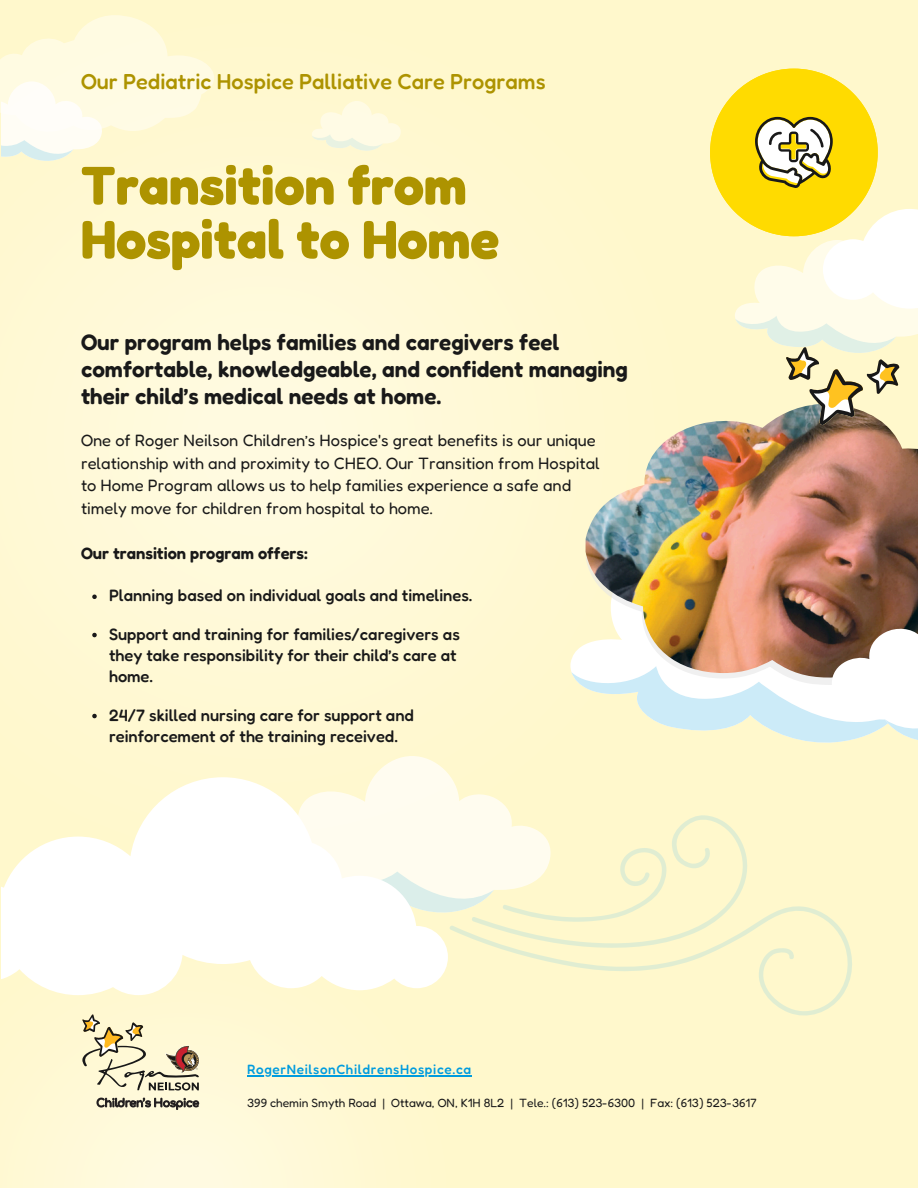
<style>
.page{position:relative;width:918px;height:1188px;background:#fff8cc}
.page>*{position:absolute;margin:0;border:0;box-sizing:border-box;transform-origin:0 0}
.t1{font:700 54px/54px "Fredoka";color:#ad9300}
.t2{font:600 22.5px/27px "Fredoka";color:#191919}
.t3{font:500 21.75px "Fredoka";color:#ad9300}
.t4{font:16.5px/22.5px "Fredoka";color:#191919}
.t5{font:500 16.5px/21.3px "Fredoka";color:#191919}
.t6{font:600 16.5px "Fredoka";color:#191919}
.t7{font:500 13.5px "Fredoka";letter-spacing:.05em;color:#009cde}
.t8{font:12px "Fredoka";color:#191919}
</style>
<div class="page">
<svg style="left:43px;top:995px;width:416px;height:193px"></svg>
<div style="left:39px;top:160px;width:438px;height:559px;background:#fff9d8"></div>
<svg style="left:82px;top:1014px;width:117px;height:77px"></svg>
<svg style="left:97px;top:1098px;width:102px;height:12px"></svg>
<svg style="left:374px;top:756px;width:136px;height:59px"></svg>
<svg style="left:1px;top:777px;width:447px;height:218px;fill:#fff"></svg>
<svg style="left:271px;top:815px;width:476px;height:134px"></svg>
<svg style="left:449px;top:903px;width:403px;height:114px"></svg>
<svg style="left:0;top:15px;width:214px;height:145px"></svg>
<svg style="left:312px;top:101px;width:89px;height:50px"></svg>
<img style="left:586px;top:422px;width:332px;height:169px">
<svg style="left:710px;top:69px;width:208px;height:357px"></svg>
<svg style="left:571px;top:591px;width:347px;height:152px"></svg>
<hr style="left:247px;top:1075px;width:225px;height:1px;background:#009cde">
<svg style="left:92px;top:595px;width:5px;height:4px"></svg>
<svg style="left:92px;top:633px;width:5px;height:4px"></svg>
<svg style="left:92px;top:714px;width:5px;height:4px"></svg>
<h1 class="t3" style="left:81px;top:68px;width:466px">Our Pediatric Hospice Palliative Care Programs</h1>
<p class="t1" style="left:81px;top:157px;width:420px">Transition from<br>Hospital to Home</p>
<p class="t2" style="left:81px;top:328px;width:548px">Our program helps families and caregivers feel comfortable, knowledgeable, and confident managing their child’s medical needs at home.</p>
<p class="t4" style="left:81px;top:429px;width:520px">One of Roger Neilson Children’s Hospice's great benefits is our unique relationship with and proximity to CHEO. Our Transition from Hospital to Home Program allows us to help families experience a safe and timely move for children from hospital to home.</p>
<h2 class="t6" style="left:81px;top:543px;width:228px">Our transition program offers:</h2>
<h3 class="t5" style="left:109px;top:585px;width:365px">Planning based on individual goals and timelines.</h3>
<p class="t5" style="left:109px;top:623px;width:352px">Support and training for families/caregivers as they take responsibility for their child’s care at home.</p>
<p class="t5" style="left:109px;top:704px;width:307px">24/7 skilled nursing care for support and reinforcement of the training received.</p>
<h4 class="t7" style="left:247px;top:1061px;width:226px">RogerNeilsonChildrensHospice.ca</h4>
<h2 class="t8" style="left:247px;top:1095px;width:511px">399 chemin Smyth Road | Ottawa, ON, K1H 8L2 | Tele.: (613) 523-6300 | Fax: (613) 523-3617</h2>
</div>
